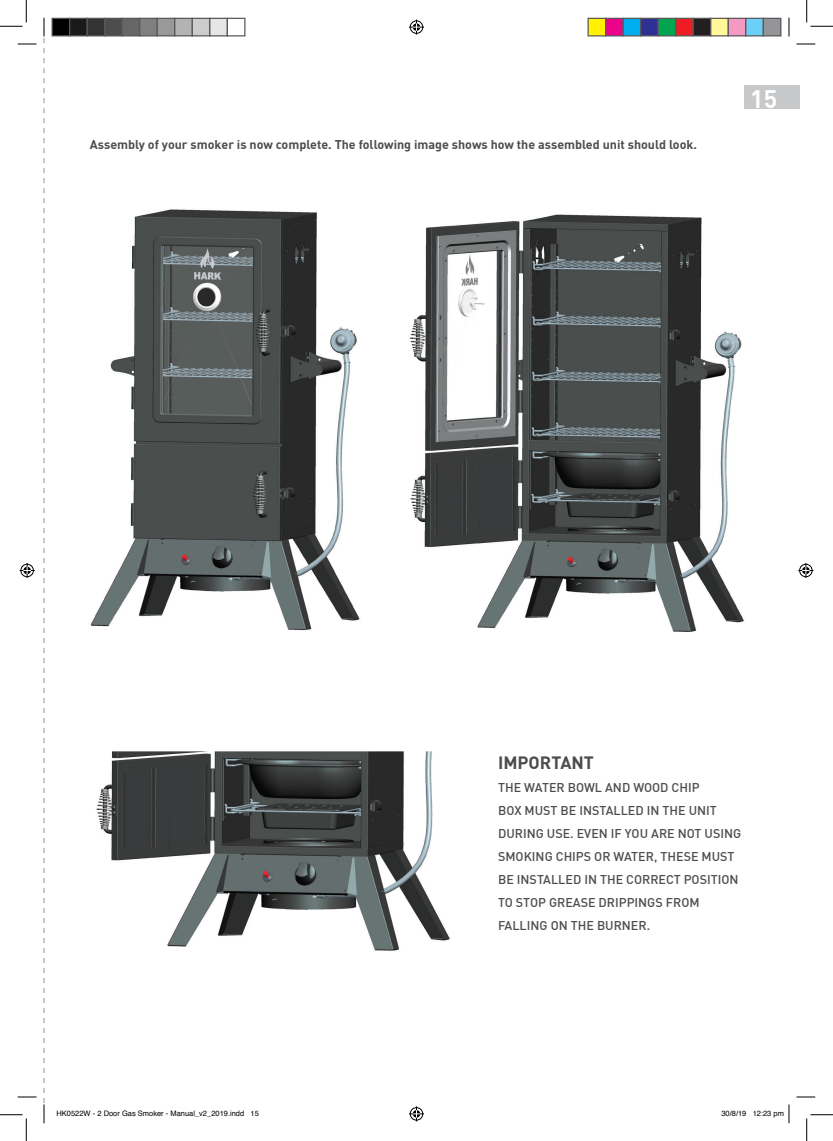
<style>
.page{position:relative;width:833px;height:1141px;background:#fff}
.page>*{position:absolute;margin:0;border:0;box-sizing:border-box;transform-origin:0 0}
.t1{font:700 24.88px "DIN";color:#fff}
.t2{font:700 17.5px "DIN";color:#4b4c4d}
.t3{font:500 12.5px/23px "DIN";color:#4b4c4d}
.t4{font:700 12.5px "DIN";color:#4b4c4d}
.t5{font:7.5px "Helvetica";color:#000}
</style>
<div class="page">
<div style="left:743px;top:85px;width:56px;height:23px;background:#c7c8ca"></div>
<img style="left:90px;top:209px;width:270px;height:422px">
<img style="left:410px;top:214px;width:334px;height:418px">
<img style="left:96px;top:751px;width:354px;height:200px">
<svg style="left:18px;top:43px;width:18px;height:2px"></svg>
<svg style="left:796px;top:43px;width:18px;height:2px"></svg>
<svg style="left:18px;top:1096px;width:18px;height:1px"></svg>
<svg style="left:796px;top:1096px;width:18px;height:1px"></svg>
<svg style="left:43px;top:18px;width:2px;height:1105px"></svg>
<svg style="left:788px;top:18px;width:1px;height:18px"></svg>
<svg style="left:0;top:0;width:27px;height:27px"></svg>
<svg style="left:0;top:1114px;width:27px;height:26px"></svg>
<svg style="left:806px;top:0;width:26px;height:27px"></svg>
<svg style="left:806px;top:1114px;width:26px;height:26px"></svg>
<svg style="left:409px;top:20px;width:15px;height:15px"></svg>
<svg style="left:409px;top:1106px;width:15px;height:15px"></svg>
<svg style="left:20px;top:563px;width:15px;height:15px"></svg>
<svg style="left:798px;top:563px;width:14px;height:15px"></svg>
<div style="left:52px;top:18px;width:18px;height:18px;background:#000"></div>
<div style="left:51px;top:18px;width:19px;height:18px;border:1px solid #595959"></div>
<div style="left:70px;top:18px;width:17px;height:18px;background:#1a1a1a"></div>
<div style="left:69px;top:18px;width:19px;height:18px;border:1px solid #595959"></div>
<div style="left:87px;top:18px;width:18px;height:18px;background:#333"></div>
<div style="left:86px;top:18px;width:19px;height:18px;border:1px solid #595959"></div>
<div style="left:105px;top:18px;width:17px;height:18px;background:#4d4d4d"></div>
<div style="left:104px;top:18px;width:19px;height:18px;border:1px solid #595959"></div>
<div style="left:122px;top:18px;width:18px;height:18px;background:#666"></div>
<div style="left:121px;top:18px;width:19px;height:18px;border:1px solid #595959"></div>
<div style="left:140px;top:18px;width:17px;height:18px;background:#808080"></div>
<div style="left:139px;top:18px;width:19px;height:18px;border:1px solid #595959"></div>
<div style="left:157px;top:18px;width:18px;height:18px;background:#999"></div>
<div style="left:156px;top:18px;width:19px;height:18px;border:1px solid #595959"></div>
<div style="left:175px;top:18px;width:17px;height:18px;background:#b3b3b3"></div>
<div style="left:174px;top:18px;width:19px;height:18px;border:1px solid #595959"></div>
<div style="left:192px;top:18px;width:18px;height:18px;background:#ccc"></div>
<div style="left:191px;top:18px;width:19px;height:18px;border:1px solid #595959"></div>
<div style="left:210px;top:18px;width:17px;height:18px;background:#e6e6e6"></div>
<div style="left:209px;top:18px;width:19px;height:18px;border:1px solid #595959"></div>
<div style="left:226px;top:18px;width:19px;height:18px;border:1px solid #595959"></div>
<div style="left:587px;top:18px;width:18px;height:18px;background:#fff101"></div>
<div style="left:587px;top:18px;width:19px;height:18px;border:1px solid #595959"></div>
<div style="left:605px;top:18px;width:17px;height:18px;background:#ed028c"></div>
<div style="left:604px;top:18px;width:19px;height:18px;border:1px solid #595959"></div>
<div style="left:622px;top:18px;width:18px;height:18px;background:#00aeef"></div>
<div style="left:622px;top:18px;width:19px;height:18px;border:1px solid #595959"></div>
<div style="left:640px;top:18px;width:17px;height:18px;background:#2e3092"></div>
<div style="left:639px;top:18px;width:19px;height:18px;border:1px solid #595959"></div>
<div style="left:657px;top:18px;width:18px;height:18px;background:#00a54f"></div>
<div style="left:657px;top:18px;width:19px;height:18px;border:1px solid #595959"></div>
<div style="left:675px;top:18px;width:17px;height:18px;background:#ee1d23"></div>
<div style="left:674px;top:18px;width:19px;height:18px;border:1px solid #595959"></div>
<div style="left:692px;top:18px;width:18px;height:18px;background:#231f20"></div>
<div style="left:692px;top:18px;width:19px;height:18px;border:1px solid #595959"></div>
<div style="left:710px;top:18px;width:17px;height:18px;background:#fff79a"></div>
<div style="left:709px;top:18px;width:19px;height:18px;border:1px solid #595959"></div>
<div style="left:727px;top:18px;width:18px;height:18px;background:#f499c2"></div>
<div style="left:727px;top:18px;width:19px;height:18px;border:1px solid #595959"></div>
<div style="left:745px;top:18px;width:17px;height:18px;background:#6bcff6"></div>
<div style="left:744px;top:18px;width:19px;height:18px;border:1px solid #595959"></div>
<div style="left:762px;top:18px;width:18px;height:18px;background:#939598"></div>
<div style="left:762px;top:18px;width:19px;height:18px;border:1px solid #595959"></div>
<svg style="left:788px;top:1104px;width:1px;height:19px"></svg>
<p class="t4" style="left:90px;top:136px;width:608px">Assembly of your smoker is now complete. The following image shows how the assembled unit should look.</p>
<h1 class="t1" style="left:749px;top:83px;width:28px">15</h1>
<h2 class="t2" style="left:498px;top:751px;width:97px">IMPORTANT</h2>
<p class="t3" style="left:498px;top:775px;width:244px">THE WATER BOWL AND WOOD CHIP<br>BOX MUST BE INSTALLED IN THE UNIT<br>DURING USE. EVEN IF YOU ARE NOT USING<br>SMOKING CHIPS OR WATER, THESE MUST<br>BE INSTALLED IN THE CORRECT POSITION<br>TO STOP GREASE DRIPPINGS FROM<br>FALLING ON THE BURNER.</p>
<p class="t5" style="left:56px;top:1107px;width:204px">HK0522W - 2 Door Gas Smoker - Manual_v2_2019.indd 15</p>
<p class="t5" style="left:721px;top:1107px;width:64px">30/8/19 12:23 pm</p>
</div>
